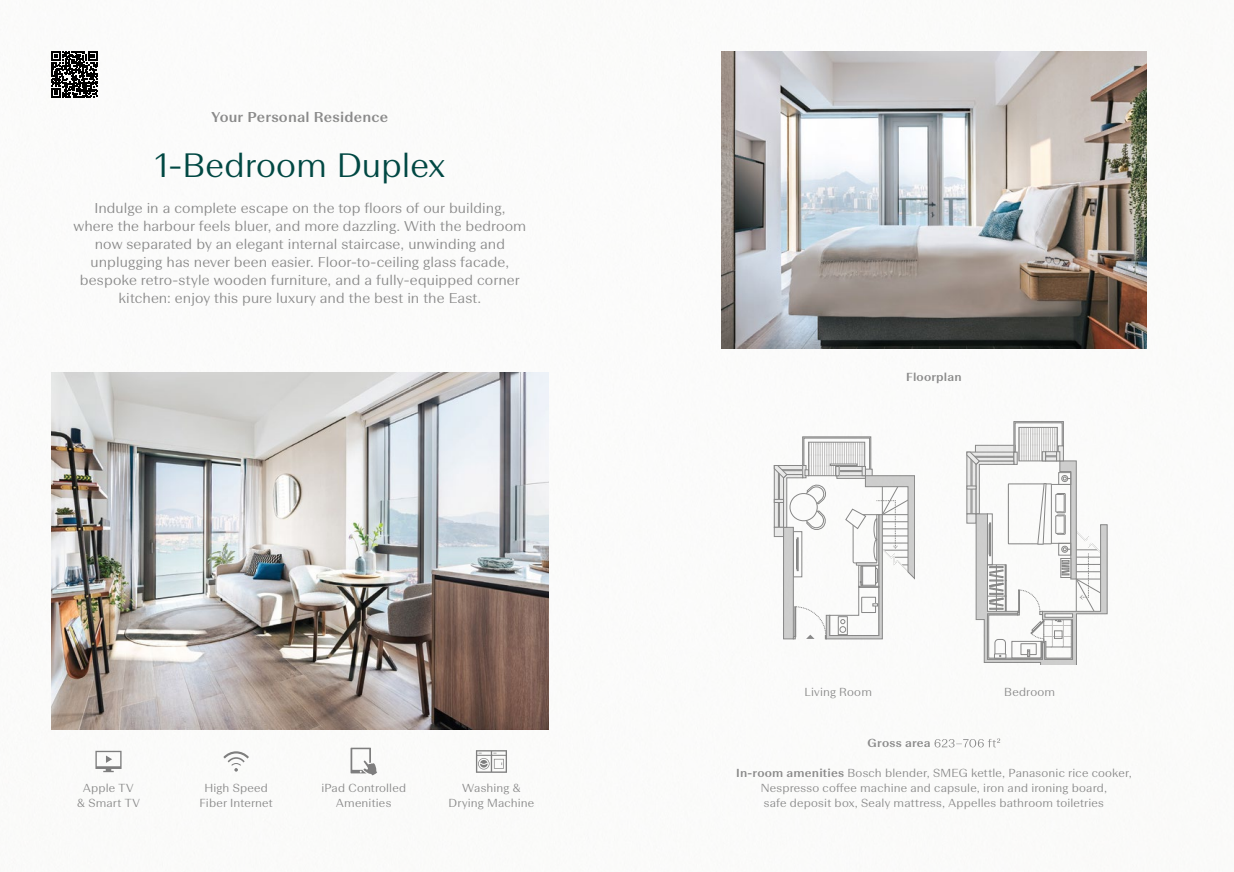
<style>
.page{position:relative;width:1234px;height:872px;background:#fff}
.page>*{position:absolute;margin:0;border:0;box-sizing:border-box;transform-origin:0 0}
.t1{font:300 33.75px "Beausite Fit";color:#014843}
.t2{font:300 14.25px/18px "Beausite Fit";letter-spacing:.01em;color:#8a8a8a;text-align:center}
.t3{font:500 14.25px "Beausite Fit";letter-spacing:.015em;color:#8a8a8a}
.t4{font:300 11.7px/15px "Beausite Fit";letter-spacing:.015em;color:#8a8a8a;text-align:center}
.t5{font:500 11.7px "Beausite Fit";letter-spacing:.02em;color:#8a8a8a}
.s1{font-weight:500}
</style>
<div class="page">
<img style="left:721px;top:51px;width:425px;height:297px">
<img style="left:51px;top:372px;width:498px;height:357px">
<svg style="left:51px;top:51px;width:47px;height:47px"></svg>
<svg style="left:934px;top:738px;width:65px;height:9px"></svg>
<svg style="left:966px;top:421px;width:141px;height:243px"></svg>
<div style="left:1054px;top:630px;width:7px;height:8px;border:1px solid #8a8a8a"></div>
<svg style="left:773px;top:436px;width:141px;height:203px"></svg>
<svg style="left:95px;top:751px;width:26px;height:21px"></svg>
<svg style="left:223px;top:751px;width:26px;height:20px"></svg>
<svg style="left:350px;top:747px;width:27px;height:28px"></svg>
<svg style="left:476px;top:750px;width:31px;height:23px"></svg>
<p class="t3" style="left:211px;top:107px;width:178px">Your Personal Residence</p>
<h1 class="t1" style="left:155px;top:142px;width:292px">1-Bedroom Duplex</h1>
<p class="t2" style="left:73px;top:198px;width:454px">Indulge in a complete escape on the top floors of our building, where the harbour feels bluer, and more dazzling. With the bedroom now separated by an elegant internal staircase, unwinding and unplugging has never been easier. Floor-to-ceiling glass facade, bespoke retro-style wooden furniture, and a fully-equipped corner kitchen: enjoy this pure luxury and the best in the East.</p>
<p class="t4" style="left:321px;top:780px;width:86px">iPad Controlled<br>Amenities</p>
<p class="t4" style="left:77px;top:780px;width:64px">Apple TV<br>&amp; Smart TV</p>
<p class="t4" style="left:199px;top:780px;width:75px">High Speed<br>Fiber Internet</p>
<p class="t4" style="left:448px;top:780px;width:87px">Washing &amp;<br>Drying Machine</p>
<p class="t5" style="left:906px;top:369px;width:57px">Floorplan</p>
<p class="t4" style="left:804px;top:684px;width:69px">Living Room</p>
<p class="t4" style="left:1004px;top:684px;width:52px">Bedroom</p>
<p class="t5" style="left:867px;top:735px;width:65px">Gross area</p>
<p class="t4" style="left:736px;top:765px;width:397px"><span class="s1">In-room amenities</span> Bosch blender, SMEG kettle, Panasonic rice cooker,<br>Nespresso coffee machine and capsule, iron and ironing board,<br>safe deposit box, Sealy mattress, Appelles bathroom toiletries</p>
</div>
